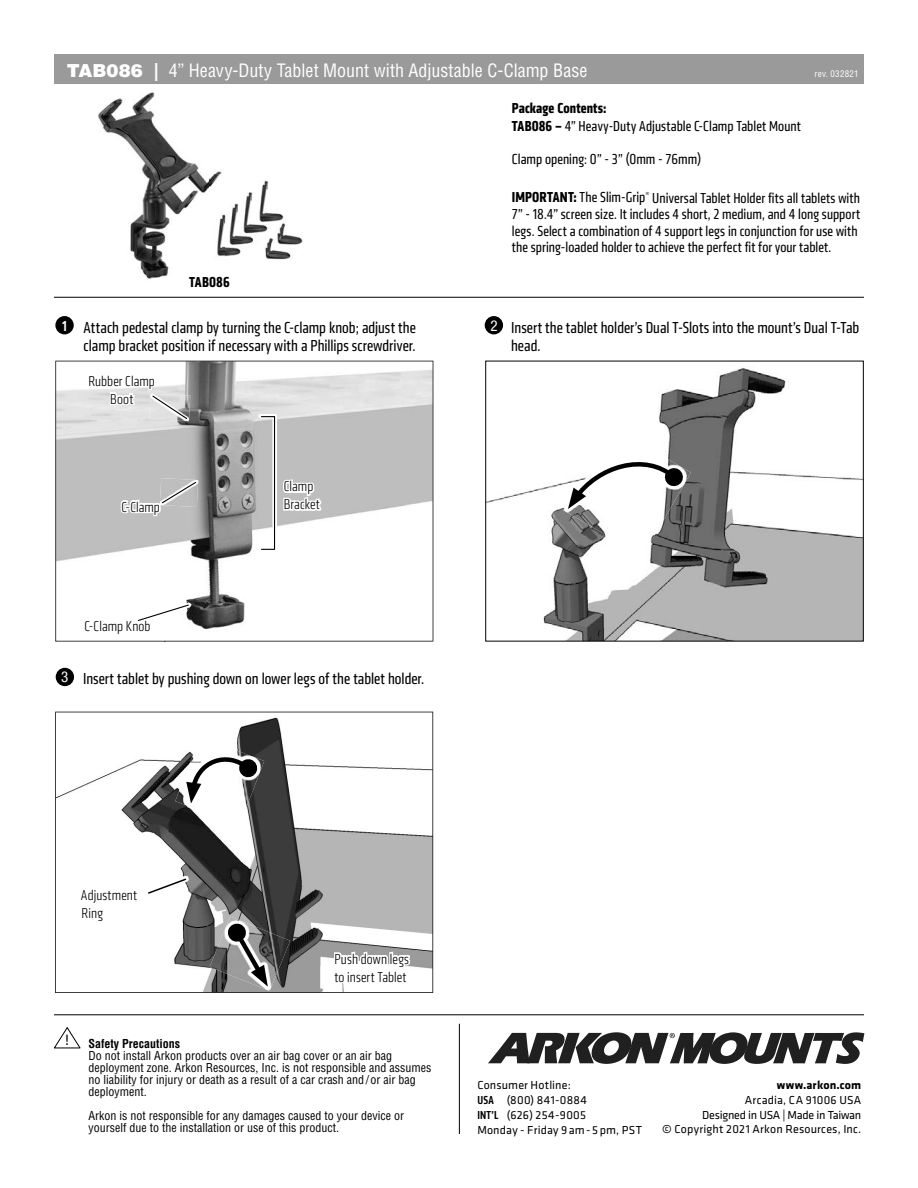
<style>
.page{position:relative;width:918px;height:1188px;background:#fff}
.page>*{position:absolute;margin:0;border:0;box-sizing:border-box;transform-origin:0 0}
.t1{font:condensed 18px "Helvetica LT Std";letter-spacing:.005em;color:#fff}
.t2{font:condensed 16.5px/18px "Klavika";color:#000}
.t3{font:condensed 15px/16.5px "Klavika";letter-spacing:.005em;color:#000}
.t4{font:700 condensed 15px "Klavika";letter-spacing:.005em;color:#000}
.t5{font:15px "Klavika";color:#000}
.t6{font:500 condensed 15px "Klavika";color:#fff}
.t7{font:300 condensed 14.85px/17.9px "Klavika";letter-spacing:.005em;color:#000}
.t8{font:condensed 12px/12px "Helvetica LT Std";color:#000}
.t9{font:12px/15px "Klavika";letter-spacing:.015em;color:#000}
.t10{font:700 condensed 12px "Helvetica LT Std";color:#000}
.t11{font:700 12px "Klavika";letter-spacing:.01em;color:#000}
.t12{font:condensed 9px "Helvetica LT Std";letter-spacing:.03em;color:#fff}
.s1{font-weight:900;font-stretch:normal}
.s2{font-weight:700;font-stretch:normal}
.s3{font-weight:700}
.s4{font-family:"Helvetica Neue LT Com";font-size:15px;color:#fff}
.s5{font-weight:500;font-stretch:condensed}
</style>
<div class="page">
<div style="left:54px;top:55px;width:810px;height:29px;background:#9a9a9a"></div>
<hr style="left:459px;top:1024px;width:1px;height:110px;background:#000">
<hr style="left:54px;top:1014px;width:810px;height:1px;background:#000">
<svg style="left:54px;top:1027px;width:27px;height:22px"></svg>
<svg style="left:488px;top:1032px;width:376px;height:32px"></svg>
<img style="left:224px;top:180px;width:79px;height:80px">
<img style="left:487px;top:368px;width:375px;height:272px">
<div style="left:485px;top:361px;width:379px;height:281px;border:1px solid #000"></div>
<svg style="left:55px;top:712px;width:378px;height:281px"></svg>
<img style="left:98px;top:92px;width:126px;height:187px">
<img style="left:175px;top:736px;width:89px;height:90px">
<svg style="left:186px;top:751px;width:72px;height:53px"></svg>
<div style="left:485px;top:316px;width:18px;height:18px;background:#000;border-radius:50%"></div>
<div style="left:56px;top:668px;width:18px;height:18px;background:#000;border-radius:50%"></div>
<img style="left:558px;top:424px;width:133px;height:132px">
<svg style="left:568px;top:452px;width:116px;height:57px"></svg>
<img style="left:210px;top:916px;width:80px;height:75px">
<svg style="left:227px;top:922px;width:41px;height:65px;background:#838383"></svg>
<img style="left:146px;top:876px;width:43px;height:20px">
<svg style="left:78px;top:877px;width:110px;height:47px"></svg>
<svg style="left:332px;top:945px;width:80px;height:40px"></svg>
<hr style="left:54px;top:297px;width:810px;height:1px;background:#000">
<div style="left:55px;top:316px;width:19px;height:18px;background:#000;border-radius:50%"></div>
<svg style="left:55px;top:361px;width:378px;height:281px"></svg>
<img style="left:135px;top:583px;width:57px;height:58px">
<img style="left:160px;top:478px;width:38px;height:29px">
<img style="left:149px;top:394px;width:41px;height:27px">
<img style="left:259px;top:414px;width:18px;height:138px">
<div style="left:261px;top:416px;width:14px;height:134px;border:1px solid #000"></div>
<svg style="left:278px;top:478px;width:45px;height:34px"></svg>
<svg style="left:86px;top:372px;width:102px;height:48px"></svg>
<svg style="left:82px;top:604px;width:108px;height:38px"></svg>
<svg style="left:119px;top:481px;width:78px;height:37px"></svg>
<p class="t1" style="left:67px;top:59px;width:522px"><span class="s1">TAB086</span> <span class="s2">|</span> 4” Heavy-Duty Tablet Mount with Adjustable C-Clamp Base</p>
<p class="t12" style="left:814px;top:68px;width:46px">rev. 032821</p>
<p class="t3" style="left:512px;top:99px;width:291px;line-height:18px"><span class="s3">Package Contents:<br>TAB086 –</span> 4” Heavy-Duty Adjustable C-Clamp Tablet Mount</p>
<p class="t6" style="left:62px;top:317px;width:6px">1</p>
<p class="t4" style="left:189px;top:272px;width:42px">TAB086</p>
<p class="t2" style="left:84px;top:319px;width:334px">Attach pedestal clamp by turning the C-clamp knob; adjust the clamp bracket position if necessary with a Phillips screwdriver.</p>
<p class="t7" style="left:88px;top:372px;width:68px;text-align:center">Rubber Clamp<br>Boot</p>
<p class="t7" style="left:121px;top:498px;width:40px">C-Clamp</p>
<p class="t7" style="left:284px;top:478px;width:38px">Clamp<br>Bracket</p>
<p class="t7" style="left:85px;top:617px;width:68px">C-Clamp Knob</p>
<p class="t2" style="left:61px;top:670px;width:364px"><span class="s4">3</span> Insert tablet by pushing down on lower legs of the tablet holder.</p>
<p class="t3" style="left:512px;top:151px;width:191px">Clamp opening: 0” - 3” (0mm - 76mm)</p>
<p class="t3" style="left:512px;top:189px;width:350px"><span class="s3">IMPORTANT:</span> The Slim-Grip<sup>®</sup> Universal Tablet Holder fits all tablets with 7” - 18.4” screen size. It includes 4 short, 2 medium, and 4 long support legs. Select a combination of 4 support legs in conjunction for use with the spring-loaded holder to achieve the perfect fit for your tablet.</p>
<p class="t2" style="left:511px;top:319px;width:350px;text-indent:-21px"><span class="s4">2</span> Insert the tablet holder’s Dual T-Slots into the mount’s Dual T-Tab head.</p>
<p class="t7" style="left:81px;top:887px;width:58px">Adjustment<br>Ring</p>
<p class="t7" style="left:334px;top:950px;width:76px">Push down legs to insert Tablet</p>
<p class="t5" style="left:65px;top:1030px;width:5px">!</p>
<p class="t10" style="left:89px;top:1036px;width:93px">Safety Precautions</p>
<p class="t8" style="left:89px;top:1049px;width:344px">Do not install Arkon products over an air bag cover or an air bag deployment zone. Arkon Resources, Inc. is not responsible and assumes no liability for injury or death as a result of a car crash and /or air bag deployment.</p>
<p class="t8" style="left:89px;top:1109px;width:317px">Arkon is not responsible for any damages caused to your device or yourself due to the installation or use of this product.</p>
<p class="t9" style="left:477px;top:1077px;width:166px">Consumer Hotline:<br><span class="s5">USA</span> (800) 841-0884<br><span class="s5">INT’L</span> (626) 254-9005<br>Monday - Friday 9am-5pm, PST</p>
<p class="t11" style="left:777px;top:1076px;width:86px">www.arkon.com</p>
<p class="t9" style="left:662px;top:1092px;width:201px;text-align:right">Arcadia, CA 91006 USA<br>Designed in USA | Made in Taiwan<br>© Copyright 2021 Arkon Resources, Inc.</p>
</div>
